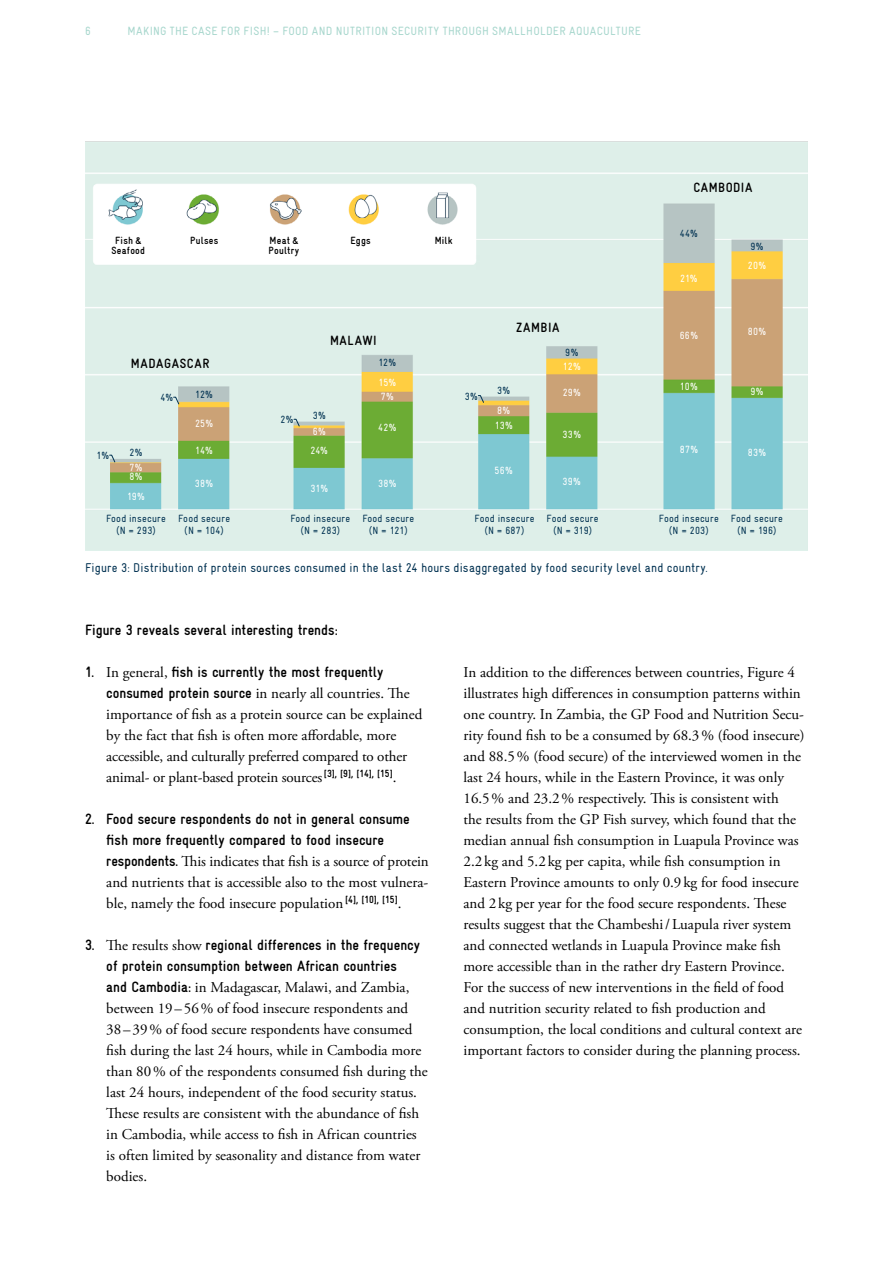
<style>
.page{position:relative;width:893px;height:1263px;background:#fff}
.page>*{position:absolute;margin:0;border:0;box-sizing:border-box;transform-origin:0 0}
.Fließtext_10pt{font:15px/21px "Adobe Garamond Pro";color:#000}
.Fließtext_10pt-2{font:700 15px "Gravur Condensed Pro";color:#000}
.Grafik{font:700 condensed 13.5px "Gravur";letter-spacing:.045em;color:#000}
.BU{font:condensed 12.75px "Gravur";letter-spacing:.015em;color:#003151}
.t1{font:condensed 12px "Gravur";letter-spacing:.025em;color:#a6d6cc}
.BU-2{font:condensed 10.5px/12px "Gravur";letter-spacing:.02em;color:#003151;text-align:center}
.BU-3{font:condensed 10.5px "Gravur";letter-spacing:.02em;color:#fff}
.Grafik-2{font:700 condensed 10.5px "Gravur";letter-spacing:.025em;color:#000}
.s1{font-family:"Gravur Condensed Pro";font-weight:700}
</style>
<div class="page">
<img style="left:85px;top:142px;width:723px;height:409px">
<svg style="left:173px;top:397px;width:6px;height:7px"></svg>
<svg style="left:109px;top:455px;width:6px;height:7px"></svg>
<svg style="left:294px;top:419px;width:6px;height:8px"></svg>
<svg style="left:478px;top:395px;width:6px;height:8px"></svg>
<p class="t1" style="left:85px;top:24px;width:7px">6</p>
<p class="t1" style="left:128px;top:24px;width:515px">MAKING THE CASE FOR FISH! – FOOD AND NUTRITION SECURITY THROUGH SMALLHOLDER AQUACULTURE</p>
<p class="Grafik-2" style="left:115px;top:234px;width:28px">Fish &amp;</p>
<p class="Grafik-2" style="left:190px;top:234px;width:30px">Pulses</p>
<p class="Grafik-2" style="left:435px;top:234px;width:19px">Milk</p>
<p class="Grafik-2" style="left:111px;top:245px;width:35px">Seafood</p>
<p class="Grafik-2" style="left:270px;top:234px;width:30px">Meat &amp;</p>
<p class="Grafik-2" style="left:350px;top:234px;width:22px">Eggs</p>
<p class="Grafik-2" style="left:269px;top:245px;width:32px">Poultry</p>
<p class="Grafik" style="left:516px;top:320px;width:45px">ZAMBIA</p>
<p class="Grafik" style="left:330px;top:333px;width:48px">MALAWI</p>
<p class="BU-2" style="left:565px;top:347px;width:15px">9%</p>
<p class="Grafik" style="left:131px;top:356px;width:80px">MADAGASCAR</p>
<p class="BU-2" style="left:161px;top:391px;width:14px">4%</p>
<p class="BU-2" style="left:195px;top:388px;width:19px">12%</p>
<p class="BU-2" style="left:378px;top:357px;width:19px">12%</p>
<p class="BU-3" style="left:378px;top:376px;width:19px">15%</p>
<p class="BU-3" style="left:381px;top:391px;width:15px">7%</p>
<p class="BU-3" style="left:195px;top:417px;width:20px">25%</p>
<p class="BU-2" style="left:281px;top:414px;width:15px">2%</p>
<p class="BU-2" style="left:313px;top:409px;width:15px">3%</p>
<p class="BU-3" style="left:313px;top:426px;width:15px">6%</p>
<p class="BU-3" style="left:378px;top:422px;width:20px">42%</p>
<p class="BU-2" style="left:465px;top:390px;width:15px">3%</p>
<p class="BU-2" style="left:497px;top:385px;width:15px">3%</p>
<p class="BU-3" style="left:495px;top:419px;width:19px">13%</p>
<p class="BU-3" style="left:497px;top:405px;width:15px">8%</p>
<p class="BU-3" style="left:563px;top:360px;width:19px">12%</p>
<p class="BU-3" style="left:563px;top:387px;width:20px">29%</p>
<p class="BU-3" style="left:563px;top:428px;width:20px">33%</p>
<p class="BU-2" style="left:97px;top:449px;width:14px">1%</p>
<p class="BU-2" style="left:130px;top:446px;width:15px">2%</p>
<p class="BU-3" style="left:195px;top:444px;width:19px">14%</p>
<p class="BU-3" style="left:310px;top:444px;width:19px">24%</p>
<p class="BU-3" style="left:130px;top:461px;width:15px">7%</p>
<p class="BU-3" style="left:130px;top:471px;width:15px">8%</p>
<p class="BU-3" style="left:127px;top:491px;width:19px">19%</p>
<p class="BU-3" style="left:195px;top:477px;width:20px">38%</p>
<p class="BU-3" style="left:310px;top:482px;width:19px">31%</p>
<p class="BU-3" style="left:378px;top:477px;width:20px">38%</p>
<p class="BU-3" style="left:495px;top:465px;width:20px">56%</p>
<p class="BU-3" style="left:563px;top:476px;width:20px">39%</p>
<p class="BU-2" style="left:106px;top:512px;width:61px">Food insecure (N = 293)</p>
<p class="BU-2" style="left:178px;top:512px;width:54px">Food secure (N = 104)</p>
<p class="BU-2" style="left:290px;top:512px;width:61px">Food insecure (N = 283)</p>
<p class="BU-2" style="left:362px;top:512px;width:54px">Food secure (N = 121)</p>
<p class="BU-2" style="left:475px;top:512px;width:61px">Food insecure (N = 687)</p>
<p class="BU-2" style="left:547px;top:512px;width:54px">Food secure (N = 319)</p>
<p class="Grafik" style="left:693px;top:180px;width:61px">CAMBODIA</p>
<p class="BU-2" style="left:680px;top:227px;width:20px">44%</p>
<p class="BU-3" style="left:680px;top:272px;width:19px">21%</p>
<p class="BU-3" style="left:680px;top:329px;width:20px">66%</p>
<p class="BU-3" style="left:680px;top:380px;width:19px">10%</p>
<p class="BU-2" style="left:750px;top:240px;width:15px">9%</p>
<p class="BU-3" style="left:748px;top:260px;width:20px">20%</p>
<p class="BU-3" style="left:748px;top:325px;width:20px">80%</p>
<p class="BU-3" style="left:750px;top:386px;width:15px">9%</p>
<p class="BU-3" style="left:680px;top:443px;width:20px">87%</p>
<p class="BU-3" style="left:748px;top:446px;width:20px">83%</p>
<p class="BU-2" style="left:659px;top:512px;width:61px">Food insecure (N = 203)</p>
<p class="BU-2" style="left:731px;top:512px;width:54px">Food secure (N = 196)</p>
<p class="BU" style="left:85px;top:560px;width:623px">Figure 3: Distribution of protein sources consumed in the last 24 hours disaggregated by food security level and country.</p>
<p class="Fließtext_10pt-2" style="left:85px;top:621px;width:254px">Figure 3 reveals several interesting trends:</p>
<p class="Fließtext_10pt" style="left:106px;top:662px;width:318px;text-indent:-21px"><span class="s1">1.</span> In general, <span class="s1">fish is currently the most frequently consumed protein source</span> in nearly all countries. The importance of fish as a protein source can be explained by the fact that fish is often more affordable, more accessible, and culturally preferred compared to other animal- or plant-based protein sources <sup>[3],</sup> <sup>[9],</sup> <sup>[14],</sup> <sup>[15]</sup>.</p>
<p class="Fließtext_10pt" style="left:106px;top:809px;width:324px;text-indent:-21px"><span class="s1">2. Food secure respondents do not in general consume fish more frequently compared to food insecure respondents.</span> This indicates that fish is a source of protein and nutrients that is accessible also to the most vulnera&shy;ble, namely the food insecure population <sup>[4],</sup> <sup>[10],</sup> <sup>[15]</sup>.</p>
<p class="Fließtext_10pt" style="left:106px;top:935px;width:323px;text-indent:-21px"><span class="s1">3.</span> The results show <span class="s1">regional differences in the frequency of protein consumption between African countries<br>and Cambodia:</span> in Madagascar, Malawi, and Zambia, between 19 – 56% of food insecure respondents and<br>38 –39% of food secure respondents have consumed fish during the last 24 hours, while in Cambodia more than 80% of the respondents consumed fish during the last 24 hours, independent of the food security status.<br>These results are consistent with the abundance of fish in Cambodia, while access to fish in African countries is often limited by seasonality and distance from water bodies.</p>
<p class="Fließtext_10pt" style="left:463px;top:662px;width:343px">In addition to the differences between countries, Figure 4 illustrates high differences in consumption patterns within one country. In Zambia, the GP Food and Nutrition Secu&shy;rity found fish to be a consumed by 68.3% (food insecure) and 88.5% (food secure) of the interviewed women in the last 24 hours, while in the Eastern Province, it was only 16.5% and 23.2% respectively. This is consistent with<br>the results from the GP Fish survey, which found that the median annual fish consumption in Luapula Province was 2.2kg and 5.2 kg per capita, while fish consumption in Eastern Province amounts to only 0.9 kg for food insecure and 2kg per year for the food secure respondents. These results suggest that the Chambeshi/Luapula river system and connected wetlands in Luapula Province make fish more accessible than in the rather dry Eastern Province.<br>For the success of new interventions in the field of food and nutrition security related to fish production and consumption, the local conditions and cultural context are important factors to consider during the planning process.</p>
</div>
